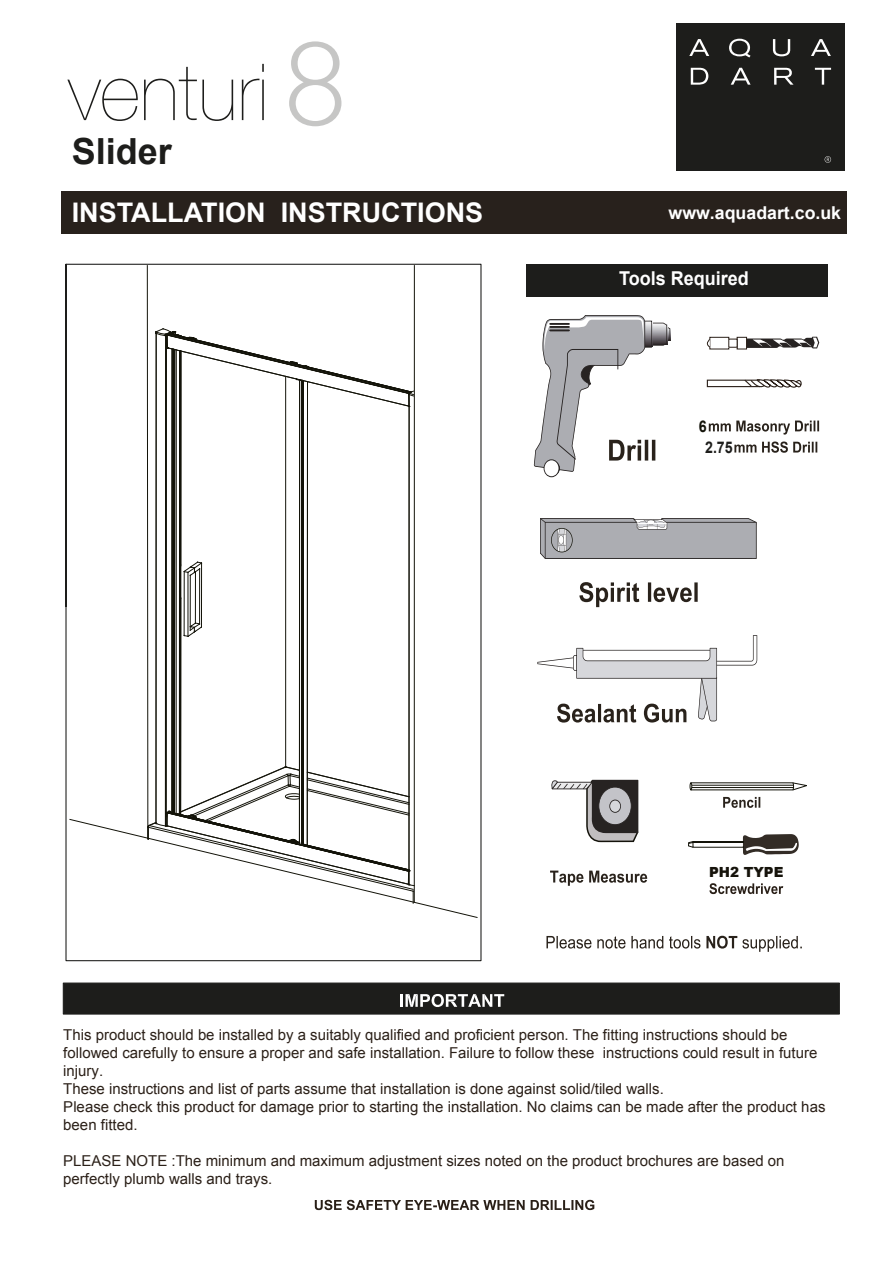
<style>
.page{position:relative;width:893px;height:1263px;background:#fff}
.page>*{position:absolute;margin:0;border:0;box-sizing:border-box;transform-origin:0 0}
.t1{font:700 36px "Arial";color:#1d1d1b}
.t2{font:700 27px "Arial";color:#fff}
.t3{font:700 19.05px "Arial";color:#fff;scale:.94 1}
.t4{font:700 17.7px "Arial";color:#fff}
.t5{font:700 16.05px "Arial";color:#1d1d1b;scale:.88 1}
.t6{font:700 16.05px "Arial";color:#131309;scale:.88 1}
.t7{font:15px/18px "Arial";color:#2b2018}
.t8{font:900 13.95px "Arial";color:#16130b}
</style>
<div class="page">
<svg style="left:65px;top:263px;width:417px;height:699px"></svg>
<div style="left:63px;top:983px;width:777px;height:32px;background:#1d1d1b;border:1px solid #1d1d1b"></div>
<svg style="left:400px;top:994px;width:104px;height:13px"></svg>
<svg style="left:315px;top:1200px;width:279px;height:10px"></svg>
<div style="left:61px;top:191px;width:785px;height:43px;background:#28211c"></div>
<div style="left:676px;top:24px;width:168px;height:147px;background:#1d1d1b"></div>
<svg style="left:689px;top:39px;width:20px;height:17px"></svg>
<svg style="left:729px;top:39px;width:21px;height:19px"></svg>
<svg style="left:773px;top:39px;width:17px;height:17px"></svg>
<svg style="left:811px;top:39px;width:20px;height:17px"></svg>
<svg style="left:691px;top:68px;width:17px;height:17px"></svg>
<svg style="left:731px;top:68px;width:19px;height:17px"></svg>
<svg style="left:774px;top:68px;width:19px;height:17px"></svg>
<svg style="left:815px;top:68px;width:16px;height:17px"></svg>
<svg style="left:824px;top:156px;width:7px;height:7px"></svg>
<svg style="left:289px;top:41px;width:52px;height:85px"></svg>
<svg style="left:67px;top:79px;width:71px;height:42px"></svg>
<svg style="left:144px;top:67px;width:89px;height:54px"></svg>
<svg style="left:242px;top:79px;width:17px;height:41px"></svg>
<hr style="left:262px;top:80px;width:2px;height:40px;background:#1d1d1b">
<svg style="left:262px;top:64px;width:2px;height:8px"></svg>
<div style="left:527px;top:264px;width:301px;height:33px;background:#1d1d1b"></div>
<svg style="left:546px;top:936px;width:154px;height:13px"></svg>
<svg style="left:706px;top:936px;width:96px;height:16px"></svg>
<svg style="left:747px;top:337px;width:72px;height:11px"></svg>
<div style="left:737px;top:337px;width:10px;height:12px;background:#fff;border:1px solid #2b2019"></div>
<div style="left:709px;top:337px;width:20px;height:12px;background:#fff;border:1px solid #2b2019"></div>
<div style="left:728px;top:339px;width:9px;height:9px;border:1px solid #2b2019"></div>
<svg style="left:706px;top:339px;width:5px;height:9px"></svg>
<svg style="left:534px;top:315px;width:136px;height:162px"></svg>
<svg style="left:709px;top:421px;width:110px;height:14px"></svg>
<svg style="left:734px;top:442px;width:83px;height:11px"></svg>
<svg style="left:550px;top:871px;width:97px;height:15px"></svg>
<svg style="left:551px;top:779px;width:88px;height:64px"></svg>
<svg style="left:537px;top:635px;width:220px;height:88px"></svg>
<svg style="left:579px;top:582px;width:119px;height:25px"></svg>
<svg style="left:540px;top:518px;width:217px;height:41px;background:#a4a4a9"></svg>
<svg style="left:743px;top:379px;width:59px;height:9px"></svg>
<div style="left:707px;top:380px;width:53px;height:7px;border:1px solid #2b2019"></div>
<svg style="left:723px;top:797px;width:37px;height:11px"></svg>
<svg style="left:690px;top:782px;width:117px;height:8px"></svg>
<hr style="left:692px;top:785px;width:101px;height:1px;background:#131309">
<hr style="left:692px;top:787px;width:102px;height:1px;background:#131309">
<svg style="left:709px;top:883px;width:74px;height:11px"></svg>
<svg style="left:688px;top:834px;width:111px;height:21px"></svg>
<svg style="left:69px;top:265px;width:408px;height:653px"></svg>
<h1 class="t1" style="left:72px;top:128px;width:102px">Slider</h1>
<h2 class="t2" style="left:72px;top:195px;width:413px">INSTALLATION INSTRUCTIONS</h2>
<p class="t4" style="left:668px;top:201px;width:174px">www.aquadart.co.uk</p>
<p class="t3" style="left:619px;top:266px;width:139px">Tools Required</p>
<p class="t6" style="left:699px;top:415px;width:10px">6</p>
<p class="t5" style="left:705px;top:436px;width:33px">2.75</p>
<p class="t8" style="left:709px;top:862px;width:76px">PH2 TYPE</p>
<p class="t7" style="left:63px;top:1026px;width:764px">This product should be installed by a suitably qualified and proficient person. The fitting instructions should be followed carefully to ensure a proper and safe installation. Failure to follow these instructions could result in future injury.<br>These instructions and list of parts assume that installation is done against solid/tiled walls.<br>Please check this product for damage prior to starting the installation. No claims can be made after the product has been fitted.</p>
<p class="t7" style="left:63px;top:1152px;width:723px">PLEASE NOTE :The minimum and maximum adjustment sizes noted on the product brochures are based on perfectly plumb walls and trays.</p>
</div>
